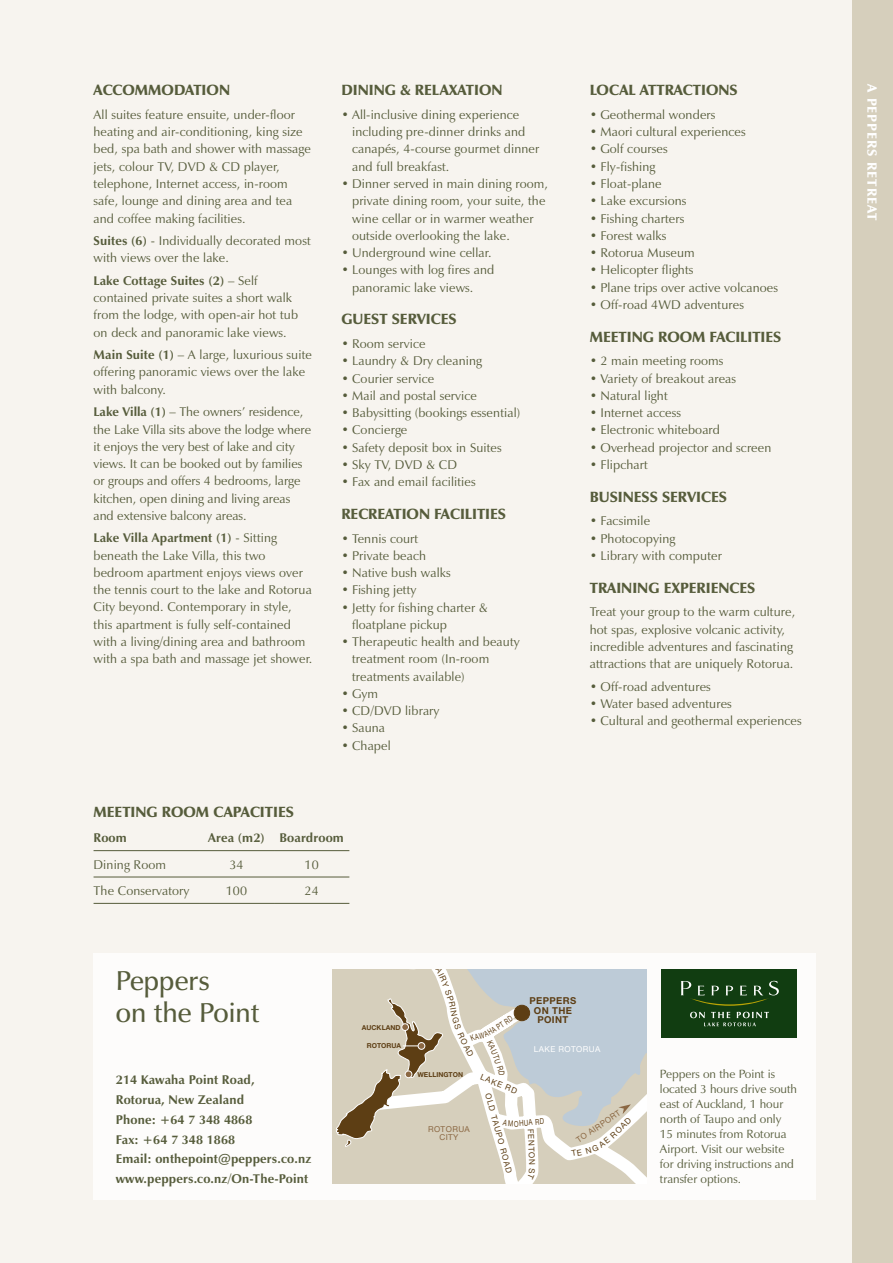
<style>
.page{position:relative;width:893px;height:1263px;background:#f7f4ef}
.page>*{position:absolute;margin:0;border:0;box-sizing:border-box;transform-origin:0 0}
.t1{font:600 27.6px/31.5px "Zapf Humanist 601 BT";color:#565c3b}
.t2{font:900 15px "Zapf Humanist 601 BT";color:#565c3b}
.t3{font:900 13.5px "Zapf Humanist 601 BT";letter-spacing:.07em;color:#fff}
.t4{font:12.75px/17.2px "Zapf Humanist 601 BT";letter-spacing:.01em;color:#565c3b}
.t5{font:700 12.75px/19.8px "Zapf Humanist 601 BT";letter-spacing:.01em;color:#565c3b}
.t6{font:12px/15px "Zapf Humanist 601 BT";color:#565c3b}
.t7{font:700 9.6px/9.6px "Helvetica Neue";letter-spacing:.04em;color:#5d3e14;text-align:center}
.t8{font:8.1px "Helvetica Neue";color:#5d3e14}
.t9{font:8.1px/8.1px "Helvetica Neue";letter-spacing:.05em;color:#8b6843;text-align:center}
.t10{font:8.1px "Helvetica Neue";letter-spacing:.05em;color:#fff}
.t11{font:8.1px "Helvetica Neue";color:#5d3e14;scale:.75 1}
.t12{font:700 6.75px "Helvetica Neue";color:#5d3e14}
.s1{font-weight:700}
</style>
<div class="page">
<div style="left:94px;top:953px;width:722px;height:246px;background:#fff"></div>
<div style="left:332px;top:969px;width:303px;height:214px;background:#d6cfbc"></div>
<div style="left:662px;top:969px;width:135px;height:68px;background:#113d11"></div>
<svg style="left:681px;top:981px;width:98px;height:25px"></svg>
<svg style="left:690px;top:1012px;width:79px;height:14px"></svg>
<div style="left:853px;top:0;width:40px;height:1263px;background:#d6cfbc"></div>
<hr style="left:94px;top:850px;width:105px;height:1px;background:#565c3b">
<hr style="left:274px;top:850px;width:75px;height:1px;background:#565c3b">
<hr style="left:94px;top:877px;width:105px;height:1px;background:#565c3b">
<hr style="left:199px;top:877px;width:75px;height:1px;background:#565c3b">
<hr style="left:274px;top:877px;width:75px;height:1px;background:#565c3b">
<hr style="left:94px;top:903px;width:105px;height:1px;background:#565c3b">
<hr style="left:199px;top:903px;width:75px;height:1px;background:#565c3b">
<hr style="left:274px;top:903px;width:75px;height:1px;background:#565c3b">
<hr style="left:199px;top:850px;width:75px;height:1px;background:#565c3b">
<svg style="left:336px;top:969px;width:310px;height:211px;background:#d0cfc6"></svg>
<p class="t2" style="left:94px;top:81px;width:138px">ACCOMMODATION</p>
<p class="t4" style="left:94px;top:106px;width:219px">All suites feature ensuite, under-floor heating and air-conditioning, king size bed, spa bath and shower with massage jets, colour TV, DVD &amp; CD player, telephone, Internet access, in-room safe, lounge and dining area and tea and coffee making facilities.</p>
<p class="t4" style="left:94px;top:232px;width:219px"><span class="s1">Suites (6)</span> - Individually decorated most with views over the lake.</p>
<p class="t4" style="left:94px;top:272px;width:206px"><span class="s1">Lake Cottage Suites (2)</span> – Self contained private suites a short walk from the lodge, with open-air hot tub on deck and panoramic lake views.</p>
<p class="t4" style="left:94px;top:346px;width:220px"><span class="s1">Main Suite (1)</span> – A large, luxurious suite offering panoramic views over the lake with balcony.</p>
<p class="t4" style="left:94px;top:403px;width:219px"><span class="s1">Lake Villa (1)</span> – The owners’ residence, the Lake Villa sits above the lodge where it enjoys the very best of lake and city views. It can be booked out by families or groups and offers 4 bedrooms, large kitchen, open dining and living areas and extensive balcony areas.</p>
<p class="t4" style="left:94px;top:529px;width:220px"><span class="s1">Lake Villa Apartment (1)</span> - Sitting beneath the Lake Villa, this two bedroom apartment enjoys views over the tennis court to the lake and Rotorua City beyond. Contemporary in style, this apartment is fully self-contained with a living/dining area and bathroom with a spa bath and massage jet shower.</p>
<p class="t2" style="left:341px;top:81px;width:163px">DINING &amp; RELAXATION</p>
<p class="t4" style="left:352px;top:106px;width:189px;text-indent:-11px">• All-inclusive dining experience including pre-dinner drinks and canapés, 4-course gourmet dinner and full breakfast.</p>
<p class="t4" style="left:352px;top:175px;width:197px;text-indent:-11px">• Dinner served in main dining room, private dining room, your suite, the wine cellar or in warmer weather outside overlooking the lake.</p>
<p class="t4" style="left:341px;top:244px;width:151px">• Underground wine cellar.</p>
<p class="t4" style="left:352px;top:261px;width:144px;text-indent:-11px">• Lounges with log fires and panoramic lake views.</p>
<p class="t2" style="left:341px;top:310px;width:117px">GUEST SERVICES</p>
<p class="t4" style="left:341px;top:335px;width:86px">• Room service</p>
<p class="t4" style="left:341px;top:352px;width:142px">• Laundry &amp; Dry cleaning</p>
<p class="t4" style="left:341px;top:369px;width:94px">• Courier service</p>
<p class="t4" style="left:341px;top:387px;width:137px">• Mail and postal service</p>
<p class="t4" style="left:341px;top:404px;width:180px">• Babysitting (bookings essential)</p>
<p class="t4" style="left:341px;top:421px;width:67px">• Concierge</p>
<p class="t4" style="left:341px;top:438px;width:162px">• Safety deposit box in Suites</p>
<p class="t4" style="left:341px;top:456px;width:117px">• Sky TV, DVD &amp; CD</p>
<p class="t4" style="left:341px;top:473px;width:136px">• Fax and email facilities</p>
<p class="t2" style="left:341px;top:504px;width:166px">RECREATION FACILITIES</p>
<p class="t4" style="left:341px;top:530px;width:78px">• Tennis court</p>
<p class="t4" style="left:341px;top:547px;width:86px">• Private beach</p>
<p class="t4" style="left:341px;top:564px;width:111px">• Native bush walks</p>
<p class="t4" style="left:341px;top:581px;width:77px">• Fishing jetty</p>
<p class="t4" style="left:352px;top:599px;width:137px;text-indent:-11px">• Jetty for fishing charter &amp; floatplane pickup</p>
<p class="t4" style="left:352px;top:633px;width:169px;text-indent:-11px">• Therapeutic health and beauty treatment room (In-room treatments available)</p>
<p class="t4" style="left:341px;top:685px;width:38px">• Gym</p>
<p class="t4" style="left:341px;top:702px;width:100px">• CD/DVD library</p>
<p class="t4" style="left:341px;top:719px;width:45px">• Sauna</p>
<p class="t4" style="left:341px;top:737px;width:51px">• Chapel</p>
<p class="t2" style="left:94px;top:802px;width:202px">MEETING ROOM CAPACITIES</p>
<p class="t5" style="left:94px;top:828px;width:35px">Room</p>
<p class="t5" style="left:208px;top:828px;width:137px">Area (m2) Boardroom</p>
<p class="t4" style="left:94px;top:856px;width:74px">Dining Room</p>
<p class="t4" style="left:229px;top:856px;width:16px">34</p>
<p class="t4" style="left:305px;top:856px;width:16px">10</p>
<p class="t4" style="left:94px;top:882px;width:97px">The Conservatory</p>
<p class="t4" style="left:226px;top:882px;width:23px">100</p>
<p class="t4" style="left:305px;top:882px;width:16px">24</p>
<p class="t2" style="left:590px;top:81px;width:149px">LOCAL ATTRACTIONS</p>
<p class="t4" style="left:590px;top:106px;width:127px">• Geothermal wonders</p>
<p class="t4" style="left:590px;top:123px;width:157px">• Maori cultural experiences</p>
<p class="t4" style="left:590px;top:140px;width:79px">• Golf courses</p>
<p class="t4" style="left:590px;top:158px;width:67px">• Fly-fishing</p>
<p class="t4" style="left:590px;top:175px;width:73px">• Float-plane</p>
<p class="t4" style="left:590px;top:192px;width:98px">• Lake excursions</p>
<p class="t4" style="left:590px;top:209px;width:96px">• Fishing charters</p>
<p class="t4" style="left:590px;top:227px;width:78px">• Forest walks</p>
<p class="t4" style="left:590px;top:244px;width:107px">• Rotorua Museum</p>
<p class="t4" style="left:590px;top:261px;width:105px">• Helicopter flights</p>
<p class="t4" style="left:590px;top:278px;width:190px">• Plane trips over active volcanoes</p>
<p class="t4" style="left:590px;top:296px;width:156px">• Off-road 4WD adventures</p>
<p class="t2" style="left:590px;top:327px;width:193px">MEETING ROOM FACILITIES</p>
<p class="t4" style="left:590px;top:352px;width:135px">• 2 main meeting rooms</p>
<p class="t4" style="left:590px;top:369px;width:148px">• Variety of breakout areas</p>
<p class="t4" style="left:590px;top:387px;width:79px">• Natural light</p>
<p class="t4" style="left:590px;top:404px;width:93px">• Internet access</p>
<p class="t4" style="left:590px;top:421px;width:132px">• Electronic whiteboard</p>
<p class="t4" style="left:590px;top:438px;width:183px">• Overhead projector and screen</p>
<p class="t4" style="left:590px;top:456px;width:60px">• Flipchart</p>
<p class="t2" style="left:590px;top:487px;width:139px">BUSINESS SERVICES</p>
<p class="t4" style="left:590px;top:512px;width:62px">• Facsimile</p>
<p class="t4" style="left:590px;top:530px;width:87px">• Photocopying</p>
<p class="t4" style="left:590px;top:547px;width:134px">• Library with computer</p>
<p class="t2" style="left:590px;top:578px;width:167px">TRAINING EXPERIENCES</p>
<p class="t4" style="left:590px;top:603px;width:207px">Treat your group to the warm culture, hot spas, explosive volcanic activity, incredible adventures and fascinating attractions that are uniquely Rotorua.</p>
<p class="t4" style="left:590px;top:678px;width:122px">• Off-road adventures</p>
<p class="t4" style="left:590px;top:695px;width:144px">• Water based adventures</p>
<p class="t4" style="left:590px;top:712px;width:213px">• Cultural and geothermal experiences</p>
<h1 class="t1" style="left:116px;top:965px;width:145px">Peppers<br>on the Point</h1>
<p class="t5" style="left:116px;top:1070px;width:197px">214 Kawaha Point Road,<br>Rotorua, New Zealand<br>Phone: +64 7 348 4868<br>Fax: +64 7 348 1868<br>Email: onthepoint@peppers.co.nz www.peppers.co.nz/On-The-Point</p>
<p class="t12" style="left:362px;top:1023px;width:40px">AUCKLAND</p>
<p class="t12" style="left:367px;top:1041px;width:36px">ROTORUA</p>
<p class="t12" style="left:417px;top:1070px;width:47px">WELLINGTON</p>
<p class="t9" style="left:428px;top:1125px;width:43px">ROTORUA<br>CITY</p>
<p class="t7" style="left:529px;top:996px;width:48px">PEPPERS<br>ON THE<br>POINT</p>
<p class="t10" style="left:534px;top:1044px;width:68px">LAKE ROTORUA</p>
<p class="t8" style="left:483px;top:1072px;width:40px;rotate:22deg">LAKE RD</p>
<p class="t8" style="left:493px;top:1092px;width:83px;rotate:75deg">OLD TAUPO ROAD</p>
<p class="t11" style="left:519px;top:1118px;width:28px;rotate:-5deg">HUA R</p>
<p class="t8" style="left:536px;top:1128px;width:31px;rotate:88deg">FENTO</p>
<p class="t9" style="left:575px;top:1137px;width:53px;rotate:-34deg">TO AIRPORT</p>
<p class="t6" style="left:660px;top:1067px;width:139px">Peppers on the Point is located 3 hours drive south east of Auckland, 1 hour north of Taupo and only<br>15 minutes from Rotorua<br>Airport. Visit our website for driving instructions and transfer options.</p>
<p class="t3" style="left:880px;top:84px;width:138px;rotate:90deg">A PEPPERS REtreat</p>
</div>
